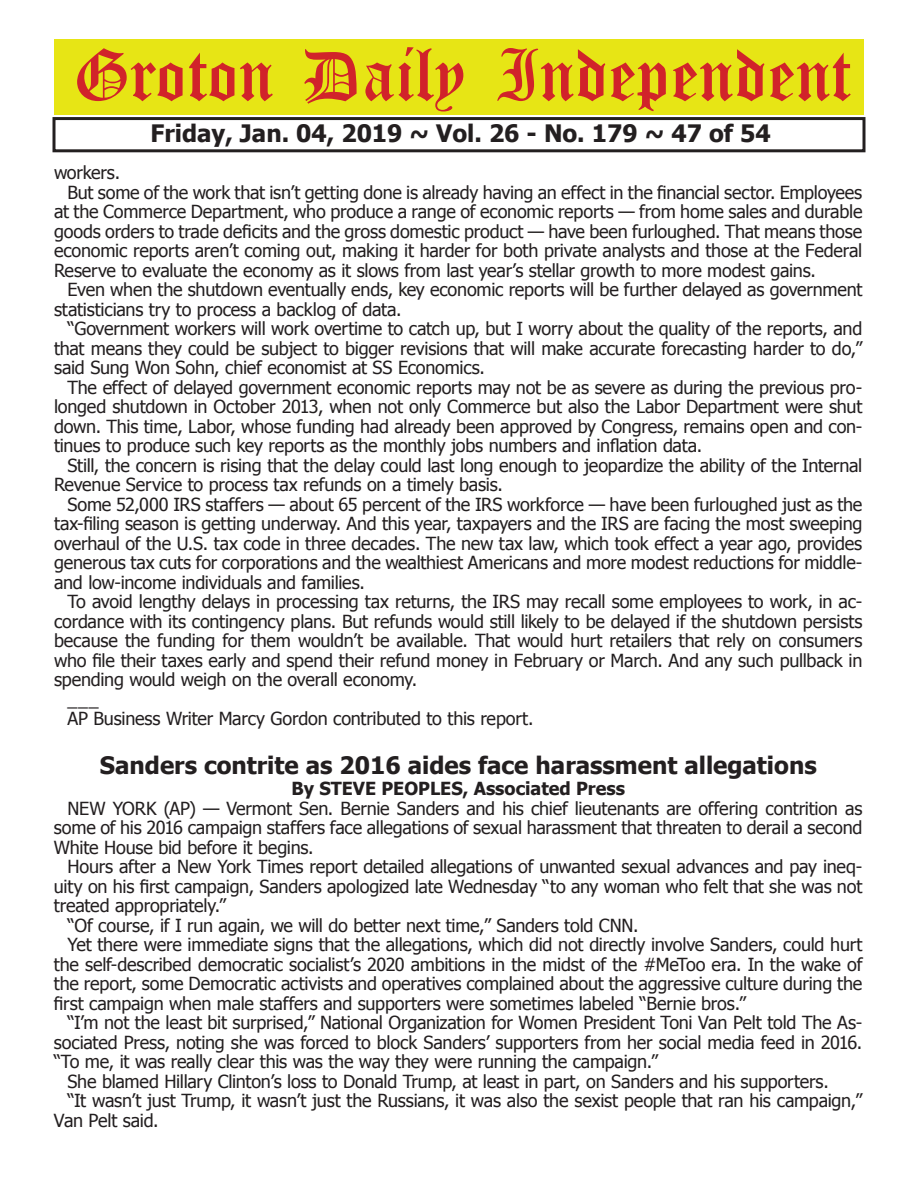
<style>
.page{position:relative;width:918px;height:1188px;background:#fff}
.page>*{position:absolute;margin:0;border:0;box-sizing:border-box;transform-origin:0 0}
.t1{font:54px "Old English Five";color:#d1232a}
.t2{font:700 24px "Tahoma";color:#231f20}
.t3{font:18px/19.5px "Tahoma";letter-spacing:-.01em;color:#231f20;text-align:justify}
.t4{font:700 18px "Tahoma";color:#231f20}
</style>
<div class="page">
<div style="left:52px;top:117px;width:814px;height:35px;border:3px solid #231f20"></div>
<div style="left:54px;top:40px;width:810px;height:75px;background:#e7e515"></div>
<h1 class="t1" style="left:73px;top:50px;width:779px">Groton Daily Independent</h1>
<h2 class="t2" style="left:151px;top:116px;width:622px">Friday, Jan. 04, 2019 ~ Vol. 26 - No. 179 ~ 47 of 54</h2>
<p class="t3" style="left:54px;top:162px;width:68px">workers.</p>
<p class="t3" style="left:68px;top:182px;width:796px">But some of the work that isn’t getting done is already having an effect in the financial sector. Employees</p>
<p class="t3" style="left:54px;top:201px;width:810px">at the Commerce Department, who produce a range of economic reports — from home sales and durable</p>
<p class="t3" style="left:54px;top:221px;width:810px">goods orders to trade deficits and the gross domestic product — have been furloughed. That means those</p>
<p class="t3" style="left:54px;top:240px;width:810px">economic reports aren’t coming out, making it harder for both private analysts and those at the Federal</p>
<p class="t3" style="left:54px;top:260px;width:764px">Reserve to evaluate the economy as it slows from last year’s stellar growth to more modest gains.</p>
<p class="t3" style="left:68px;top:279px;width:796px">Even when the shutdown eventually ends, key economic reports will be further delayed as government</p>
<p class="t3" style="left:54px;top:299px;width:349px">statisticians try to process a backlog of data.</p>
<p class="t3" style="left:68px;top:318px;width:796px">“Government workers will work overtime to catch up, but I worry about the quality of the reports, and</p>
<p class="t3" style="left:54px;top:338px;width:810px">that means they could be subject to bigger revisions that will make accurate forecasting harder to do,”</p>
<p class="t3" style="left:54px;top:357px;width:433px">said Sung Won Sohn, chief economist at SS Economics.</p>
<p class="t3" style="left:68px;top:377px;width:796px">The effect of delayed government economic reports may not be as severe as during the previous pro-</p>
<p class="t3" style="left:54px;top:396px;width:810px">longed shutdown in October 2013, when not only Commerce but also the Labor Department were shut</p>
<p class="t3" style="left:54px;top:416px;width:810px">down. This time, Labor, whose funding had already been approved by Congress, remains open and con-</p>
<p class="t3" style="left:54px;top:435px;width:650px">tinues to produce such key reports as the monthly jobs numbers and inflation data.</p>
<p class="t3" style="left:68px;top:455px;width:796px">Still, the concern is rising that the delay could last long enough to jeopardize the ability of the Internal</p>
<p class="t3" style="left:54px;top:474px;width:451px">Revenue Service to process tax refunds on a timely basis.</p>
<p class="t3" style="left:68px;top:494px;width:796px">Some 52,000 IRS staffers — about 65 percent of the IRS workforce — have been furloughed just as the</p>
<p class="t3" style="left:54px;top:513px;width:810px">tax-filing season is getting underway. And this year, taxpayers and the IRS are facing the most sweeping</p>
<p class="t3" style="left:54px;top:533px;width:810px">overhaul of the U.S. tax code in three decades. The new tax law, which took effect a year ago, provides</p>
<p class="t3" style="left:54px;top:552px;width:810px">generous tax cuts for corporations and the wealthiest Americans and more modest reductions for middle-</p>
<p class="t3" style="left:54px;top:572px;width:312px">and low-income individuals and families.</p>
<p class="t3" style="left:68px;top:591px;width:796px">To avoid lengthy delays in processing tax returns, the IRS may recall some employees to work, in ac-</p>
<p class="t3" style="left:54px;top:611px;width:810px">cordance with its contingency plans. But refunds would still likely to be delayed if the shutdown persists</p>
<p class="t3" style="left:54px;top:630px;width:810px">because the funding for them wouldn’t be available. That would hurt retailers that rely on consumers</p>
<p class="t3" style="left:54px;top:650px;width:810px">who file their taxes early and spend their refund money in February or March. And any such pullback in</p>
<p class="t3" style="left:54px;top:669px;width:365px">spending would weigh on the overall economy.</p>
<p class="t3" style="left:68px;top:689px;width:33px">___</p>
<p class="t3" style="left:68px;top:708px;width:468px">AP Business Writer Marcy Gordon contributed to this report.</p>
<h2 class="t2" style="left:100px;top:748px;width:718px">Sanders contrite as 2016 aides face harassment allegations</h2>
<p class="t4" style="left:291px;top:776px;width:335px">By STEVE PEOPLES, Associated Press</p>
<p class="t3" style="left:54px;top:798px;width:810px;text-indent:14px">NEW YORK (AP) — Vermont Sen. Bernie Sanders and his chief lieutenants are offering contrition as some of his 2016 campaign staffers face allegations of sexual harassment that threaten to derail a second White House bid before it begins.</p>
<p class="t3" style="left:67px;top:856px;width:796px">Hours after a New York Times report detailed allegations of unwanted sexual advances and pay ineq-</p>
<p class="t3" style="left:54px;top:876px;width:810px">uity on his first campaign, Sanders apologized late Wednesday “to any woman who felt that she was not</p>
<p class="t3" style="left:54px;top:895px;width:174px">treated appropriately.”</p>
<p class="t3" style="left:67px;top:915px;width:572px">“Of course, if I run again, we will do better next time,” Sanders told CNN.</p>
<p class="t3" style="left:67px;top:934px;width:796px">Yet there were immediate signs that the allegations, which did not directly involve Sanders, could hurt</p>
<p class="t3" style="left:54px;top:954px;width:810px">the self-described democratic socialist’s 2020 ambitions in the midst of the #MeToo era. In the wake of</p>
<p class="t3" style="left:54px;top:973px;width:810px">the report, some Democratic activists and operatives complained about the aggressive culture during the</p>
<p class="t3" style="left:54px;top:993px;width:694px">first campaign when male staffers and supporters were sometimes labeled “Bernie bros.”</p>
<p class="t3" style="left:67px;top:1012px;width:796px">“I’m not the least bit surprised,” National Organization for Women President Toni Van Pelt told The As-</p>
<p class="t3" style="left:54px;top:1032px;width:810px">sociated Press, noting she was forced to block Sanders’ supporters from her social media feed in 2016.</p>
<p class="t3" style="left:54px;top:1051px;width:606px">“To me, it was really clear this was the way they were running the campaign.”</p>
<p class="t3" style="left:67px;top:1070px;width:763px">She blamed Hillary Clinton’s loss to Donald Trump, at least in part, on Sanders and his supporters.</p>
<p class="t3" style="left:67px;top:1090px;width:796px">“It wasn’t just Trump, it wasn’t just the Russians, it was also the sexist people that ran his campaign,”</p>
<p class="t3" style="left:54px;top:1109px;width:106px">Van Pelt said.</p>
</div>
